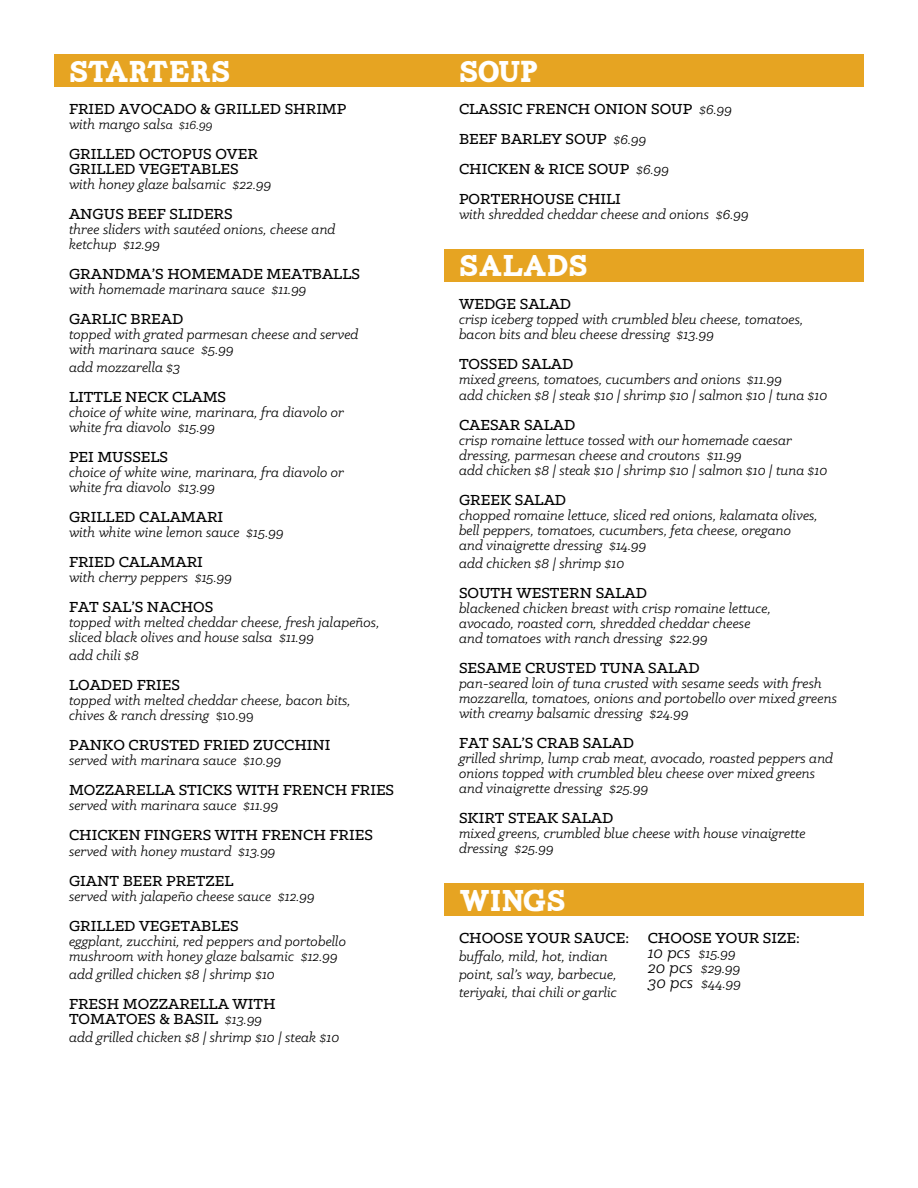
<style>
.page{position:relative;width:918px;height:1188px;background:#fff}
.page>*{position:absolute;margin:0;border:0;box-sizing:border-box;transform-origin:0 0}
.t1{font:30px "Carton";letter-spacing:-.015em;color:#fff}
.t2{font:500 16.5px "Klinic Slab";color:#000}
.t3{font:italic 15px/15px "Klinic Slab";color:#000}
.s1{font-size:13.5px}
.s2{font-style:normal}
.s3{font-weight:400;font-style:italic;font-size:15px}
.s4{font-size:18px}
</style>
<div class="page">
<div style="left:54px;top:54px;width:810px;height:33px;background:#e6a422"></div>
<div style="left:444px;top:883px;width:420px;height:33px;background:#e6a422"></div>
<div style="left:444px;top:249px;width:420px;height:33px;background:#e6a422"></div>
<p class="t1" style="left:69px;top:59px;width:163px">STARTERS</p>
<p class="t2" style="left:69px;top:98px;width:279px">FRIED AVOCADO &amp; GRILLED SHRIMP</p>
<p class="t3" style="left:69px;top:116px;width:145px">with mango sals<span class="s1">a $16.99</span></p>
<p class="t2" style="left:69px;top:143px;width:190px">GRILLED OCTOPUS OVER</p>
<p class="t2" style="left:69px;top:158px;width:171px">GRILLED VEGETABLES</p>
<p class="t3" style="left:69px;top:176px;width:204px">with honey glaze balsamic $22.99</p>
<p class="t2" style="left:69px;top:203px;width:165px">ANGUS BEEF SLIDERS</p>
<p class="t3" style="left:69px;top:221px;width:268px">three sliders with sautéed onions, cheese and</p>
<p class="t3" style="left:69px;top:236px;width:93px">ketchup $12.99</p>
<p class="t2" style="left:69px;top:263px;width:293px">GRANDMA’S HOMEMADE MEATBALLS</p>
<p class="t3" style="left:69px;top:281px;width:239px">with homemade marinara sauce $11.99</p>
<p class="t2" style="left:69px;top:308px;width:116px">GARLIC BREAD</p>
<p class="t3" style="left:69px;top:326px;width:291px">topped with grated parmesan cheese and served</p>
<p class="t3" style="left:69px;top:341px;width:166px">with marinara sauce $5.99</p>
<p class="t3" style="left:69px;top:359px;width:113px">add mozzarella $3</p>
<p class="t2" style="left:69px;top:386px;width:159px">LITTLE NECK CLAMS</p>
<p class="t3" style="left:69px;top:404px;width:277px">choice of white wine, marinara, fra diavolo or</p>
<p class="t3" style="left:69px;top:419px;width:148px">white fra diavolo $15.99</p>
<p class="t2" style="left:69px;top:446px;width:101px">PEI MUSSELS</p>
<p class="t3" style="left:69px;top:464px;width:277px">choice of white wine, marinara, fra diavolo or</p>
<p class="t3" style="left:69px;top:479px;width:148px">white fra diavolo $13.99</p>
<p class="t2" style="left:69px;top:506px;width:156px">GRILLED CALAMARI</p>
<p class="t3" style="left:69px;top:524px;width:216px">with white wine lemon sauce $15.99</p>
<p class="t2" style="left:69px;top:551px;width:135px">FRIED CALAMARI</p>
<p class="t3" style="left:69px;top:569px;width:165px">with cherry peppers $15.99</p>
<p class="t2" style="left:69px;top:596px;width:146px">FAT SAL’S NACHOS</p>
<p class="t3" style="left:69px;top:614px;width:312px">topped with melted cheddar cheese, fresh jalapeños,</p>
<p class="t3" style="left:69px;top:629px;width:247px">sliced black olives and house salsa $11.99</p>
<p class="t3" style="left:69px;top:647px;width:71px">add chili $8</p>
<p class="t2" style="left:69px;top:674px;width:113px">LOADED FRIES</p>
<p class="t3" style="left:69px;top:692px;width:283px">topped with melted cheddar cheese, bacon bits,</p>
<p class="t3" style="left:69px;top:707px;width:186px">chives &amp; ranch dressing <span class="s2">$10.99</span></p>
<p class="t2" style="left:69px;top:734px;width:263px">PANKO CRUSTED FRIED ZUCCHINI</p>
<p class="t3" style="left:69px;top:752px;width:214px">served with marinara sauce $10.99</p>
<p class="t2" style="left:69px;top:779px;width:327px">MOZZARELLA STICKS WITH FRENCH FRIES</p>
<p class="t3" style="left:69px;top:797px;width:211px">served with marinara sauce $11.99</p>
<p class="t2" style="left:69px;top:824px;width:305px">CHICKEN FINGERS WITH FRENCH FRIES</p>
<p class="t3" style="left:69px;top:844px;width:208px">served with honey mustard $13.99</p>
<p class="t2" style="left:69px;top:870px;width:166px">GIANT BEER PRETZEL</p>
<p class="t3" style="left:69px;top:889px;width:247px">served with jalapeño cheese sauce $12.99</p>
<p class="t2" style="left:69px;top:915px;width:171px">GRILLED VEGETABLES</p>
<p class="t3" style="left:69px;top:934px;width:279px">eggplant, zucchini, red peppers and portobello</p>
<p class="t3" style="left:69px;top:949px;width:270px">mushroom with honey glaze balsamic $12.99</p>
<p class="t3" style="left:69px;top:967px;width:207px">add grilled chicken $8 | shrimp $10</p>
<p class="t2" style="left:69px;top:993px;width:208px">FRESH MOZZARELLA WITH</p>
<p class="t2" style="left:69px;top:1008px;width:195px">TOMATOES &amp; BASIL <span class="s3">$13.99</span></p>
<p class="t3" style="left:69px;top:1030px;width:272px">add grilled chicken $8 | shrimp $10 | steak $10</p>
<p class="t1" style="left:459px;top:59px;width:81px">SOUP</p>
<p class="t2" style="left:459px;top:98px;width:275px">CLASSIC FRENCH ONION SOUP <span class="s3">$6.99</span></p>
<p class="t2" style="left:459px;top:128px;width:189px">BEEF BARLEY SOUP <span class="s3">$6.99</span></p>
<p class="t2" style="left:459px;top:158px;width:212px">CHICKEN &amp; RICE SOUP <span class="s3">$6.99</span></p>
<p class="t2" style="left:459px;top:188px;width:163px">PORTERHOUSE CHILI</p>
<p class="t3" style="left:459px;top:206px;width:291px">with shredded cheddar cheese and onions $6.99</p>
<p class="t1" style="left:459px;top:254px;width:131px">SALADS</p>
<p class="t2" style="left:459px;top:293px;width:114px">WEDGE SALAD</p>
<p class="t3" style="left:459px;top:311px;width:346px">crisp iceberg topped with crumbled bleu cheese, tomatoes, bacon bits and bleu cheese dressing $13.99</p>
<p class="t2" style="left:459px;top:353px;width:116px">TOSSED SALAD</p>
<p class="t3" style="left:459px;top:371px;width:325px">mixed greens, tomatoes, cucumbers and onions $11.99</p>
<p class="t3" style="left:459px;top:388px;width:370px">add chicken $8 | steak $10 | shrimp $10 | salmon $10 | tuna $10</p>
<p class="t2" style="left:459px;top:414px;width:118px">CAESAR SALAD</p>
<p class="t3" style="left:459px;top:433px;width:335px">crisp romaine lettuce tossed with our homemade caesar dressing, parmesan cheese and croutons $11.99</p>
<p class="t3" style="left:459px;top:463px;width:370px">add chicken $8 | steak $10 | shrimp $10 | salmon $10 | tuna $10</p>
<p class="t2" style="left:459px;top:489px;width:109px">GREEK SALAD</p>
<p class="t3" style="left:459px;top:508px;width:360px">chopped romaine lettuce, sliced red onions, kalamata olives,</p>
<p class="t3" style="left:459px;top:523px;width:334px">bell peppers, tomatoes, cucumbers, feta cheese, oregano</p>
<p class="t3" style="left:459px;top:538px;width:189px">and vinaigrette dressing $14.99</p>
<p class="t3" style="left:459px;top:556px;width:167px">add chicken $8 | shrimp $10</p>
<p class="t2" style="left:459px;top:582px;width:190px">SOUTH WESTERN SALAD</p>
<p class="t3" style="left:459px;top:601px;width:313px">blackened chicken breast with crisp romaine lettuce,</p>
<p class="t3" style="left:459px;top:616px;width:293px">avocado, roasted corn, shredded cheddar cheese</p>
<p class="t3" style="left:459px;top:631px;width:250px">and tomatoes with ranch dressing $22.99</p>
<p class="t2" style="left:459px;top:657px;width:242px">SESAME CRUSTED TUNA SALAD</p>
<p class="t3" style="left:459px;top:676px;width:380px">pan-seared loin of tuna crusted with sesame seeds with fresh mozzarella, tomatoes, onions and portobello over mixed greens with creamy balsamic dressing $24.99</p>
<p class="t2" style="left:459px;top:732px;width:177px">FAT SAL’S CRAB SALAD</p>
<p class="t3" style="left:459px;top:751px;width:376px">grilled shrimp, lump crab meat, avocado, roasted peppers and onions topped with crumbled bleu cheese over mixed greens and vinaigrette dressing $25.99</p>
<p class="t2" style="left:459px;top:807px;width:156px">SKIRT STEAK SALAD</p>
<p class="t3" style="left:459px;top:826px;width:348px">mixed greens, crumbled blue cheese with house vinaigrette dressing $25.99</p>
<p class="t1" style="left:459px;top:888px;width:109px">WINGS</p>
<p class="t2" style="left:459px;top:927px;width:172px">CHOOSE YOUR SAUCE:</p>
<p class="t3" style="left:459px;top:947px;width:159px;line-height:18px">buffalo, mild, hot, indian point, sal’s way, barbecue, teriyaki, thai chili or garlic</p>
<p class="t2" style="left:648px;top:927px;width:154px">CHOOSE YOUR SIZE:</p>
<p class="t3" style="left:648px;top:945px;width:90px"><span class="s4">10 pcs</span> $15.99</p>
<p class="t3" style="left:648px;top:960px;width:94px"><span class="s4">20 pcs</span> $29.99</p>
<p class="t3" style="left:648px;top:975px;width:95px"><span class="s4">30 pcs</span> $44.99</p>
</div>
